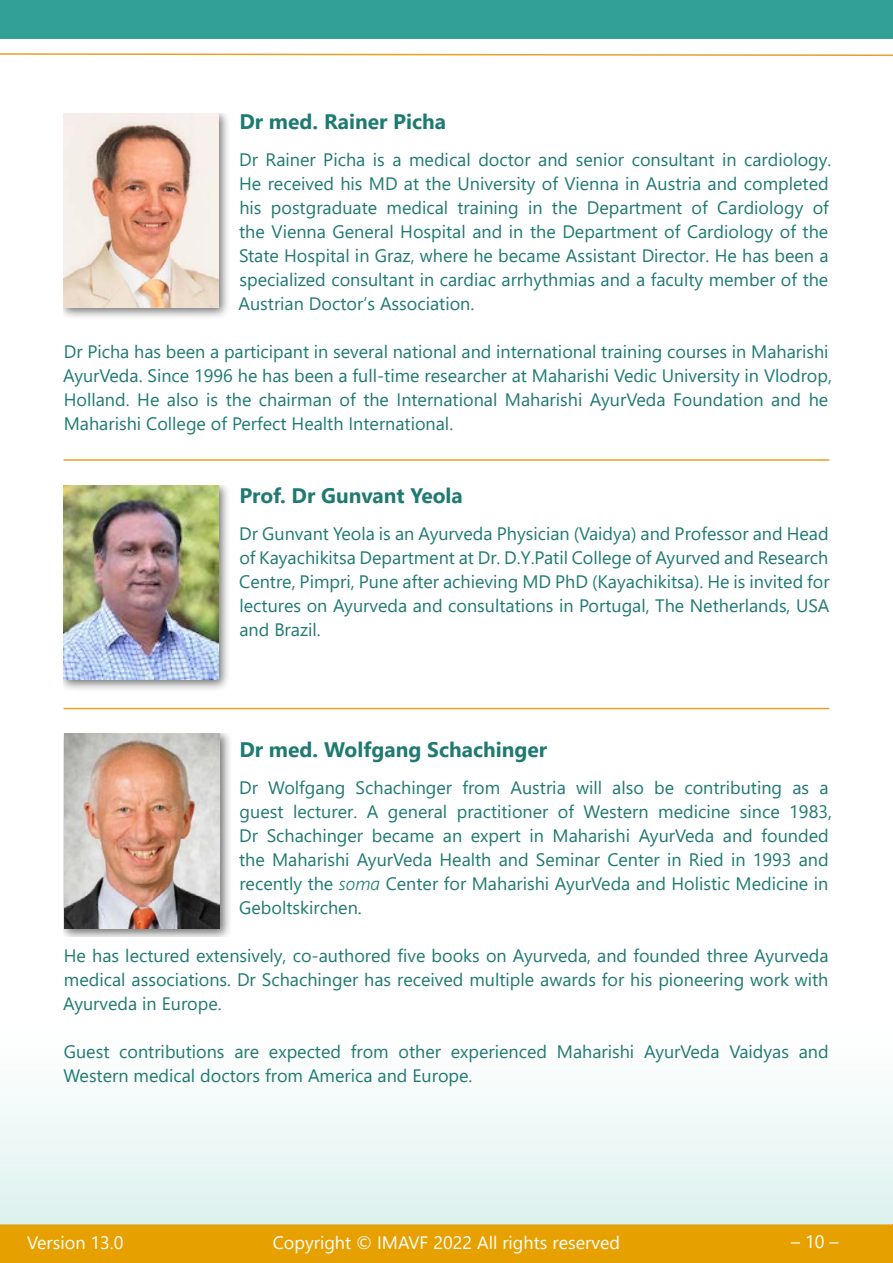
<style>
.page{position:relative;width:893px;height:1263px;background:#fff}
.page>*{position:absolute;margin:0;border:0;box-sizing:border-box;transform-origin:0 0}
.t1{font:700 21px "Segoe UI";color:#1f7a72}
.t2{font:18px/24px "Segoe UI";color:#1f7a72}
.t3{font:18px "Segoe UI";color:#fff}
.s1{font-weight:300;font-style:italic}
</style>
<div class="page">
<div style="left:0;top:0;width:893px;height:38px;background:#33a096"></div>
<img style="left:0;top:925px;width:893px;height:338px">
<svg style="left:0;top:53px;width:893px;height:3px"></svg>
<img style="left:892px;top:1225px;width:1px;height:38px">
<div style="left:64px;top:485px;width:167px;height:206px;background:#000;opacity:.55"></div>
<img style="left:64px;top:485px;width:155px;height:194px">
<hr style="left:64px;top:459px;width:765px;height:2px;background:#e6a223">
<div style="left:64px;top:114px;width:167px;height:206px;background:#000;opacity:.55"></div>
<img style="left:64px;top:114px;width:155px;height:193px">
<div style="left:64px;top:733px;width:168px;height:203px;background:#000;opacity:.55"></div>
<img style="left:65px;top:733px;width:155px;height:196px">
<hr style="left:64px;top:708px;width:765px;height:1px;background:#e6a223">
<p class="t1" style="left:239px;top:102px;width:208px">Dr med. Rainer Picha</p>
<p class="t2" style="left:238px;top:146px;width:594px">Dr Rainer Picha is a medical doctor and senior consultant in cardiology.<br>He received his MD at the University of Vienna in Austria and completed his postgraduate medical training in the Department of Cardiology of the Vienna General Hospital and in the Department of Cardiology of the State Hospital in Graz, where he became Assistant Director. He has been a specialized consultant in cardiac arrhythmias and a faculty member of the Austrian Doctor’s Association.</p>
<p class="t2" style="left:63px;top:338px;width:770px">Dr Picha has been a participant in several national and international training courses in Maharishi AyurVeda. Since 1996 he has been a full-time researcher at Maharishi Vedic University in Vlodrop, Holland. He also is the chairman of the International Maharishi AyurVeda Foundation and he Maharishi College of Perfect Health International.</p>
<p class="t1" style="left:239px;top:476px;width:225px">Prof. Dr Gunvant Yeola</p>
<p class="t2" style="left:239px;top:520px;width:592px;text-align:justify">Dr Gunvant Yeola is an Ayurveda Physician (Vaidya) and Professor and Head of Kayachikitsa Department at Dr. D.Y.Patil College of Ayurved and Research Centre, Pimpri, Pune after achieving MD PhD (Kayachikitsa). He is invited for lectures on Ayurveda and consultations in Portugal, The Netherlands, USA and Brazil.</p>
<p class="t1" style="left:239px;top:729px;width:309px">Dr med. Wolfgang Schachinger</p>
<p class="t2" style="left:239px;top:774px;width:594px">Dr Wolfgang Schachinger from Austria will also be contributing as a guest lecturer. A general practitioner of Western medicine since 1983, Dr Schachinger became an expert in Maharishi AyurVeda and founded the Maharishi AyurVeda Health and Seminar Center in Ried in 1993 and recently the <span class="s1">soma</span> Center for Maharishi AyurVeda and Holistic Medicine in Geboltskirchen.</p>
<p class="t2" style="left:63px;top:941px;width:767px;text-align:justify">He has lectured extensively, co-authored five books on Ayurveda, and founded three Ayurveda medical associations. Dr Schachinger has received multiple awards for his pioneering work with Ayurveda in Europe.</p>
<p class="t2" style="left:63px;top:1037px;width:767px">Guest contributions are expected from other experienced Maharishi AyurVeda Vaidyas and<br>Western medical doctors from America and Europe.</p>
<p class="t3" style="left:27px;top:1225px;width:98px">Version 13.0</p>
<p class="t3" style="left:273px;top:1225px;width:349px">Copyright © IMAVF 2022 All rights reserved</p>
<p class="t3" style="left:791px;top:1224px;width:49px">– 10 –</p>
</div>
